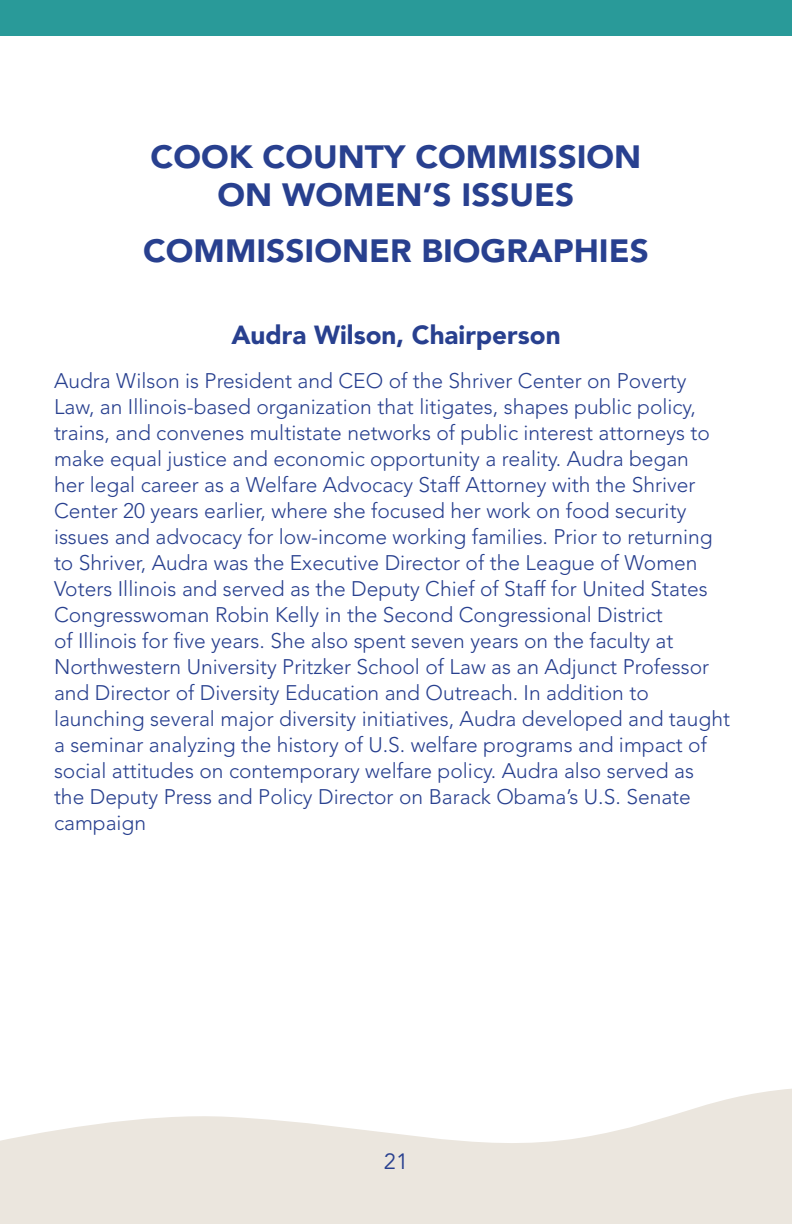
<style>
.page{position:relative;width:792px;height:1224px;background:#fff}
.page>*{position:absolute;margin:0;border:0;box-sizing:border-box;transform-origin:0 0}
.Heroine_Name{font:900 32px/38px "Avenir LT Std";color:#28408f;text-align:center;scale:1.04 1}
.Heading{font:900 26px "Avenir LT Std";color:#28408f}
.t1{font:22px "Avenir LT Std";color:#28408f}
.Body{font:300 21px/26px "Avenir LT Std";color:#28408f}
</style>
<div class="page">
<svg style="left:0;top:1088px;width:792px;height:136px;fill:#ebe6de"></svg>
<div style="left:0;top:0;width:792px;height:36px;background:#299a99"></div>
<p class="Heroine_Name" style="left:151px;top:138px;width:474px">COOK COUNTY COMMISSION<br>ON WOMEN’S ISSUES</p>
<p class="Heroine_Name" style="left:143px;top:232px;width:488px">COMMISSIONER BIOGRAPHIES</p>
<p class="Heading" style="left:231px;top:319px;width:331px">Audra Wilson, Chairperson</p>
<p class="Body" style="left:54px;top:367px;width:678px">Audra Wilson is President and CEO of the Shriver Center on Poverty Law, an Illinois-based organization that litigates, shapes public policy, trains, and convenes multistate networks of public interest attorneys to make equal justice and economic opportunity a reality. Audra began<br>her legal career as a Welfare Advocacy Staff Attorney with the Shriver Center 20 years earlier, where she focused her work on food security issues and advocacy for low-income working families. Prior to returning to Shriver, Audra was the Executive Director of the League of Women Voters Illinois and served as the Deputy Chief of Staff for United States Congresswoman Robin Kelly in the Second Congressional District<br>of Illinois for five years. She also spent seven years on the faculty at Northwestern University Pritzker School of Law as an Adjunct Professor and Director of Diversity Education and Outreach. In addition to launching several major diversity initiatives, Audra developed and taught a seminar analyzing the history of U.S. welfare programs and impact of social attitudes on contemporary welfare policy. Audra also served as<br>the Deputy Press and Policy Director on Barack Obama’s U.S. Senate campaign</p>
<p class="t1" style="left:384px;top:1148px;width:26px">21</p>
</div>
